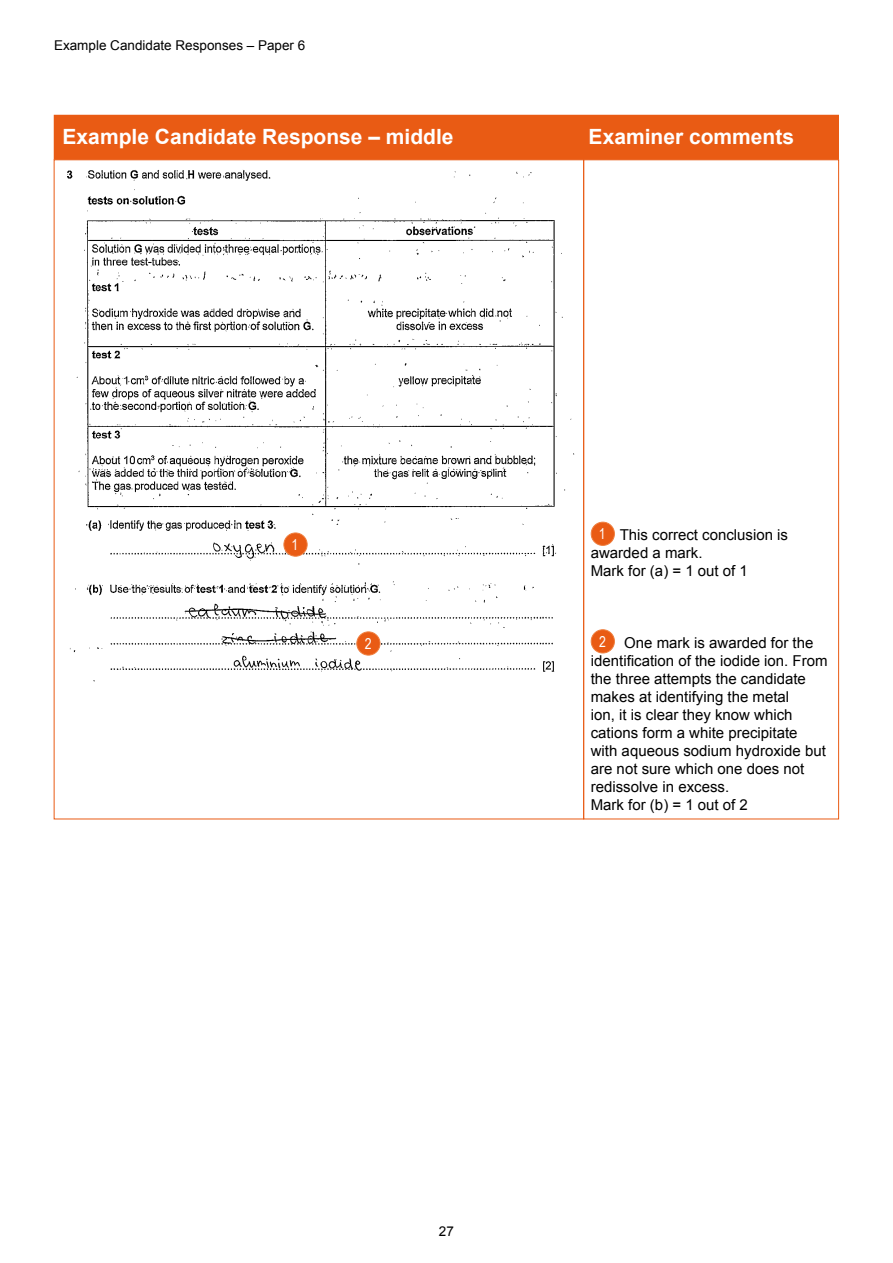
<style>
.page{position:relative;width:893px;height:1263px;background:#fff}
.page>*{position:absolute;margin:0;border:0;box-sizing:border-box;transform-origin:0 0}
.t1{font:700 21px "Arial";color:#fff}
.t2{font:15px/18px "Arial";color:#000}
.t3{font:15px "Arial Narrow";color:#fff}
.t4{font:13.5px "Arial";color:#000}
</style>
<div class="page">
<div style="left:54px;top:115px;width:785px;height:45px;background:#e95b14;border:2px solid #e95b14"></div>
<img style="left:67px;top:170px;width:508px;height:512px">
<div style="left:284px;top:533px;width:23px;height:23px;background:#e95b14;border-radius:50%"></div>
<div style="left:284px;top:533px;width:24px;height:24px;border:1px solid #ef7f3f;border-radius:50%"></div>
<div style="left:357px;top:632px;width:23px;height:23px;background:#e95b14;border-radius:50%"></div>
<div style="left:356px;top:631px;width:24px;height:24px;border:1px solid #ef7f3f;border-radius:50%"></div>
<div style="left:591px;top:522px;width:23px;height:23px;background:#e95b14;border-radius:50%"></div>
<div style="left:591px;top:522px;width:24px;height:24px;border:1px solid #ef7f3f;border-radius:50%"></div>
<div style="left:591px;top:630px;width:23px;height:23px;background:#e95b14;border-radius:50%"></div>
<div style="left:591px;top:629px;width:24px;height:24px;border:1px solid #ef7f3f;border-radius:50%"></div>
<p class="t4" style="left:54px;top:36px;width:253px">Example Candidate Responses – Paper 6</p>
<h1 class="t1" style="left:63px;top:123px;width:392px">Example Candidate Response – middle</h1>
<h1 class="t1" style="left:589px;top:123px;width:207px">Examiner comments</h1>
<p class="t3" style="left:292px;top:534px;width:8px">1</p>
<p class="t3" style="left:365px;top:633px;width:8px">2</p>
<p class="t3" style="left:599px;top:523px;width:8px">1</p>
<p class="t2" style="left:591px;top:526px;width:199px;text-indent:29px">This correct conclusion is awarded a mark.<br>Mark for (a) = 1 out of 1</p>
<p class="t3" style="left:599px;top:630px;width:8px">2</p>
<p class="t2" style="left:591px;top:634px;width:238px;text-indent:33px">One mark is awarded for the identification of the iodide ion. From the three attempts the candidate makes at identifying the metal<br>ion, it is clear they know which cations form a white precipitate with aqueous sodium hydroxide but are not sure which one does not redissolve in excess.<br>Mark for (b) = 1 out of 2</p>
<p class="t4" style="left:439px;top:1222px;width:17px">27</p>
</div>
